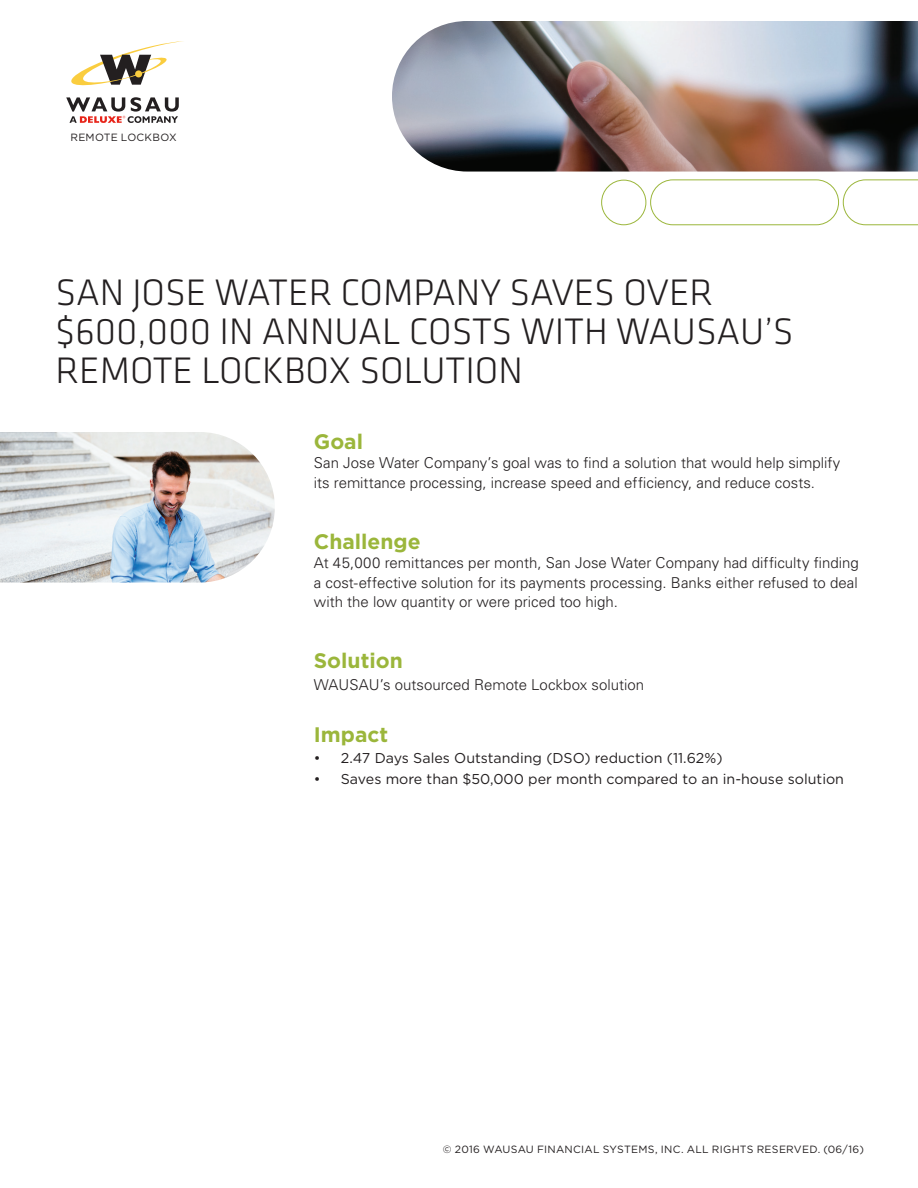
<style>
.page{position:relative;width:918px;height:1188px;background:#fff}
.page>*{position:absolute;margin:0;border:0;box-sizing:border-box;transform-origin:0 0}
.Headline{font:300 38.25px/39px "Klavika";color:#231f20}
.Sub_body_14{font:700 21px "Gotham";color:#9bb63b}
.copy__body{font:300 15px/19.5px "Univers";color:#231f20}
.Sub_body_14-2{font:300 15px "Univers";color:#231f20}
.Sub_body_14-3{font:14.25px "Gotham";color:#231f20}
.copy__body-2{font:10.5px "Gotham";letter-spacing:.025em;color:#231f20}
</style>
<div class="page">
<img style="left:0;top:432px;width:275px;height:151px">
<img style="left:392px;top:21px;width:526px;height:151px">
<svg style="left:601px;top:179px;width:317px;height:47px"></svg>
<svg style="left:71px;top:41px;width:112px;height:45px"></svg>
<div style="left:135px;top:70px;width:7px;height:7px;background:#facd3f;border-radius:50%"></div>
<svg style="left:66px;top:97px;width:113px;height:26px"></svg>
<p class="copy__body-2" style="left:70px;top:130px;width:108px">REMOTE LOCKBOX</p>
<p class="Headline" style="left:56px;top:272px;width:740px">SAN JOSE WATER COMPANY SAVES OVER $600,000 IN ANNUAL COSTS WITH WAUSAU’S<br>REMOTE LOCKBOX SOLUTION</p>
<p class="Sub_body_14" style="left:314px;top:427px;width:51px">Goal</p>
<p class="copy__body" style="left:314px;top:453px;width:528px">San Jose Water Company’s goal was to find a solution that would help simplify its remittance processing, increase speed and efficiency, and reduce costs.</p>
<p class="Sub_body_14" style="left:314px;top:527px;width:108px">Challenge</p>
<p class="copy__body" style="left:314px;top:553px;width:546px;text-align:justify">At 45,000 remittances per month, San Jose Water Company had difficulty finding a cost-effective solution for its payments processing. Banks either refused to deal with the low quantity or were priced too high.</p>
<p class="Sub_body_14" style="left:314px;top:647px;width:90px">Solution</p>
<p class="Sub_body_14-2" style="left:314px;top:676px;width:332px">WAUSAU’s outsourced Remote Lockbox solution</p>
<p class="Sub_body_14" style="left:314px;top:721px;width:76px">Impact</p>
<p class="Sub_body_14-3" style="left:314px;top:749px;width:410px">• 2.47 Days Sales Outstanding (DSO) reduction (11.62%)</p>
<p class="Sub_body_14-3" style="left:314px;top:770px;width:532px">• Saves more than $50,000 per month compared to an in-house solution</p>
<p class="copy__body-2" style="left:443px;top:1142px;width:423px">© 2016 WAUSAU FINANCIAL SYSTEMS, INC. ALL RIGHTS RESERVED. (06/16)</p>
</div>
